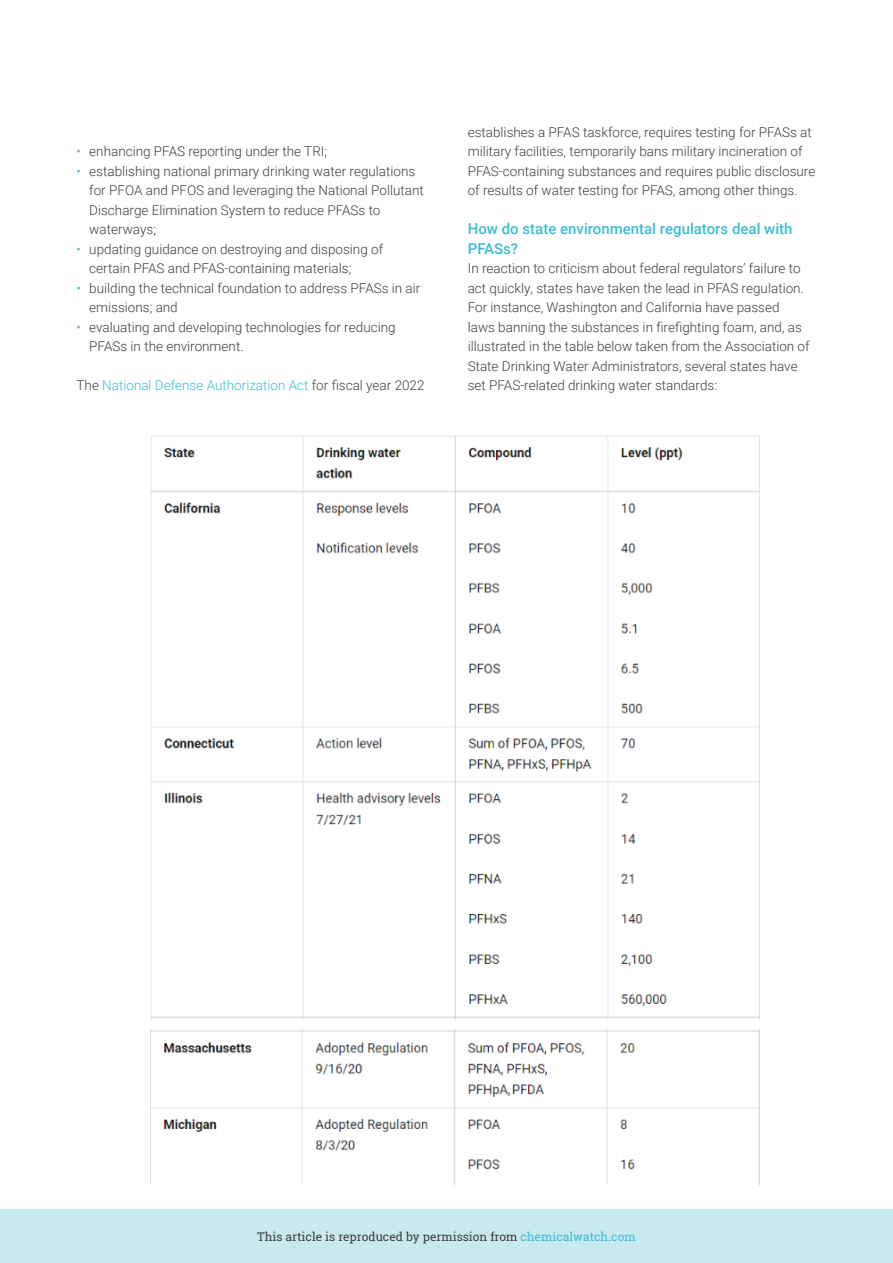
<style>
.page{position:relative;width:893px;height:1263px;background:#fff}
.page>*{position:absolute;margin:0;border:0;box-sizing:border-box;transform-origin:0 0}
.t1{font:500 15px/19.5px "Roboto";color:#3ebcd2}
.t2{font:300 13.5px/19.5px "Roboto";color:#3e3e3f}
.t3{font:300 13.5px "Roboto";color:#3ebcd2}
.t4{font:12px "Roboto Slab";color:#3e3e3f}
.s1{color:#3ebcd2}
.s2{color:#3e3e3f}
</style>
<div class="page">
<div style="left:0;top:1209px;width:893px;height:54px;background:#c8e9ee"></div>
<img style="left:151px;top:435px;width:608px;height:584px">
<img style="left:151px;top:1029px;width:608px;height:155px">
<p class="t2" style="left:77px;top:141px;width:252px"><span class="s1">•</span> enhancing PFAS reporting under the TRI;</p>
<p class="t2" style="left:89px;top:160px;width:336px;text-indent:-13px"><span class="s1">•</span> establishing national primary drinking water regulations for PFOA and PFOS and leveraging the National Pollutant Discharge Elimination System to reduce PFASs to waterways;</p>
<p class="t2" style="left:89px;top:238px;width:295px;text-indent:-13px"><span class="s1">•</span> updating guidance on destroying and disposing of certain PFAS and PFAS-containing materials;</p>
<p class="t2" style="left:89px;top:277px;width:333px;text-indent:-13px"><span class="s1">•</span> building the technical foundation to address PFASs in air emissions; and</p>
<p class="t2" style="left:89px;top:316px;width:308px;text-indent:-13px"><span class="s1">•</span> evaluating and developing technologies for reducing<br>PFASs in the environment.</p>
<p class="t3" style="left:77px;top:376px;width:350px"><span class="s2">The</span> National Defense Authorization Act <span class="s2">for fiscal year 2022</span></p>
<p class="t2" style="left:468px;top:121px;width:349px">establishes a PFAS taskforce, requires testing for PFASs at military facilities, temporarily bans military incineration of PFAS-containing substances and requires public disclosure of results of water testing for PFAS, among other things.</p>
<p class="t1" style="left:468px;top:218px;width:326px">How do state environmental regulators deal with<br>PFASs?</p>
<p class="t2" style="left:468px;top:258px;width:343px">In reaction to criticism about federal regulators’ failure to act quickly, states have taken the lead in PFAS regulation.<br>For instance, Washington and California have passed laws banning the substances in firefighting foam, and, as illustrated in the table below taken from the Association of State Drinking Water Administrators, several states have set PFAS-related drinking water standards:</p>
<p class="t4" style="left:257px;top:1228px;width:380px">This article is reproduced by permission from <span class="s1">chemicalwatch.com</span></p>
</div>
